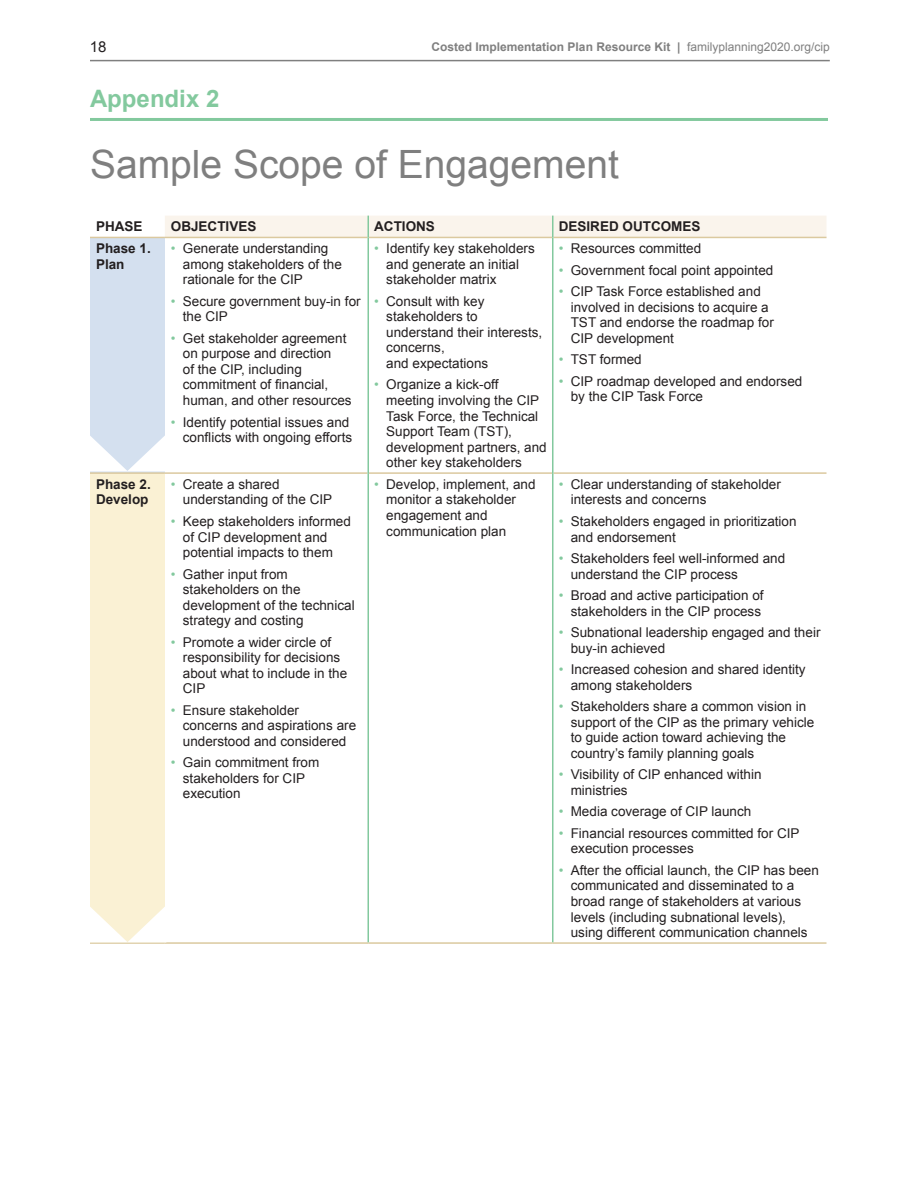
<style>
.page{position:relative;width:918px;height:1188px;background:#fff}
.page>*{position:absolute;margin:0;border:0;box-sizing:border-box;transform-origin:0 0}
.appendix_heads{font:39px "Arial";color:#7f7f7f}
.green_heads_w_rule{font:700 24px "Arial";color:#83c99e}
.t1{font:15px "Arial";color:#231f20}
.t2{font:13.5px/15.6px "Arial";color:#231f20}
.tabel_text{font:700 13.5px/15.5px "Arial";color:#231f20}
.t3{font:700 12px "Arial";color:#7f7f7f}
.s1{font-weight:400}
.s2{color:#83c99e}
</style>
<div class="page">
<hr style="left:90px;top:60px;width:740px;height:1px;background:#7f7f7f">
<hr style="left:90px;top:118px;width:738px;height:3px;background:#83c99e">
<div style="left:90px;top:237px;width:75px;height:236px;background:#d4e0ef"></div>
<div style="left:90px;top:473px;width:75px;height:470px;background:#faf1d4"></div>
<hr style="left:90px;top:237px;width:75px;height:1px;background:#dbc99f">
<hr style="left:165px;top:237px;width:203px;height:1px;background:#dbc99f">
<hr style="left:369px;top:237px;width:183px;height:1px;background:#dbc99f">
<hr style="left:554px;top:237px;width:272px;height:1px;background:#dbc99f">
<hr style="left:90px;top:472px;width:75px;height:2px;background:#dbc99f">
<hr style="left:165px;top:472px;width:203px;height:2px;background:#dbc99f">
<hr style="left:369px;top:472px;width:183px;height:2px;background:#dbc99f">
<hr style="left:554px;top:472px;width:272px;height:2px;background:#dbc99f">
<hr style="left:90px;top:942px;width:75px;height:2px;background:#dbc99f">
<hr style="left:165px;top:942px;width:203px;height:2px;background:#dbc99f">
<hr style="left:368px;top:942px;width:185px;height:2px;background:#dbc99f">
<hr style="left:553px;top:942px;width:273px;height:2px;background:#dbc99f">
<div style="left:165px;top:216px;width:661px;height:21px;background:#faf4ec"></div>
<hr style="left:552px;top:216px;width:2px;height:21px;background:#83c99e">
<hr style="left:368px;top:237px;width:1px;height:236px;background:#83c99e">
<hr style="left:552px;top:237px;width:2px;height:236px;background:#83c99e">
<hr style="left:368px;top:473px;width:1px;height:469px;background:#83c99e">
<hr style="left:552px;top:473px;width:2px;height:469px;background:#83c99e">
<svg style="left:90px;top:436px;width:75px;height:35px"></svg>
<svg style="left:90px;top:907px;width:75px;height:35px"></svg>
<p class="t1" style="left:90px;top:37px;width:18px">18</p>
<p class="t3" style="left:432px;top:39px;width:400px">Costed Implementation Plan Resource Kit | <span class="s1">familyplanning2020.org/cip</span></p>
<p class="green_heads_w_rule" style="left:90px;top:83px;width:131px">Appendix 2</p>
<p class="appendix_heads" style="left:90px;top:139px;width:530px">Sample Scope of Engagement</p>
<p class="tabel_text" style="left:96px;top:219px;width:48px">PHASE</p>
<p class="tabel_text" style="left:171px;top:219px;width:87px">OBJECTIVES</p>
<p class="tabel_text" style="left:374px;top:219px;width:62px">ACTIONS</p>
<p class="tabel_text" style="left:559px;top:219px;width:143px">DESIRED OUTCOMES</p>
<p class="tabel_text" style="left:96px;top:241px;width:56px">Phase 1.<br>Plan</p>
<p class="t2" style="left:183px;top:241px;width:161px;text-indent:-12px"><span class="s2">•</span> Generate understanding among stakeholders of the rationale for the CIP</p>
<p class="t2" style="left:183px;top:293px;width:179px;text-indent:-12px"><span class="s2">•</span> Secure government buy-in for the CIP</p>
<p class="t2" style="left:183px;top:331px;width:170px;text-indent:-12px"><span class="s2">•</span> Get stakeholder agreement on purpose and direction<br>of the CIP, including commitment of financial, human, and other resources</p>
<p class="t2" style="left:171px;top:414px;width:183px;text-align:right"><span class="s2">•</span> Identify potential issues and conflicts with ongoing efforts</p>
<p class="t2" style="left:386px;top:241px;width:150px;text-indent:-12px"><span class="s2">•</span> Identify key stakeholders and generate an initial stakeholder matrix</p>
<p class="t2" style="left:386px;top:293px;width:158px;text-indent:-12px"><span class="s2">•</span> Consult with key stakeholders to understand their interests, concerns,<br>and expectations</p>
<p class="t2" style="left:386px;top:377px;width:162px;text-indent:-12px"><span class="s2">•</span> Organize a kick-off meeting involving the CIP<br>Task Force, the Technical<br>Support Team (TST), development partners, and other key stakeholders</p>
<p class="t2" style="left:559px;top:241px;width:144px"><span class="s2">•</span> Resources committed</p>
<p class="t2" style="left:559px;top:262px;width:216px"><span class="s2">•</span> Government focal point appointed</p>
<p class="t2" style="left:571px;top:284px;width:205px;text-indent:-12px"><span class="s2">•</span> CIP Task Force established and involved in decisions to acquire a<br>TST and endorse the roadmap for<br>CIP development</p>
<p class="t2" style="left:559px;top:352px;width:85px"><span class="s2">•</span> TST formed</p>
<p class="t2" style="left:571px;top:374px;width:233px;text-indent:-12px"><span class="s2">•</span> CIP roadmap developed and endorsed by the CIP Task Force</p>
<p class="tabel_text" style="left:96px;top:477px;width:56px">Phase 2.<br>Develop</p>
<p class="t2" style="left:183px;top:477px;width:151px;text-indent:-12px"><span class="s2">•</span> Create a shared understanding of the CIP</p>
<p class="t2" style="left:183px;top:514px;width:170px;text-indent:-12px"><span class="s2">•</span> Keep stakeholders informed of CIP development and potential impacts to them</p>
<p class="t2" style="left:183px;top:566px;width:173px;text-indent:-12px"><span class="s2">•</span> Gather input from stakeholders on the development of the technical strategy and costing</p>
<p class="t2" style="left:183px;top:634px;width:166px;text-indent:-12px"><span class="s2">•</span> Promote a wider circle of responsibility for decisions about what to include in the<br>CIP</p>
<p class="t2" style="left:183px;top:702px;width:175px;text-indent:-12px"><span class="s2">•</span> Ensure stakeholder concerns and aspirations are understood and considered</p>
<p class="t2" style="left:183px;top:755px;width:138px;text-indent:-12px"><span class="s2">•</span> Gain commitment from stakeholders for CIP execution</p>
<p class="t2" style="left:386px;top:477px;width:151px;text-indent:-12px"><span class="s2">•</span> Develop, implement, and monitor a stakeholder engagement and communication plan</p>
<p class="t2" style="left:571px;top:477px;width:212px;text-indent:-12px"><span class="s2">•</span> Clear understanding of stakeholder interests and concerns</p>
<p class="t2" style="left:571px;top:514px;width:227px;text-indent:-12px"><span class="s2">•</span> Stakeholders engaged in prioritization and endorsement</p>
<p class="t2" style="left:571px;top:551px;width:216px;text-indent:-12px"><span class="s2">•</span> Stakeholders feel well-informed and understand the CIP process</p>
<p class="t2" style="left:559px;top:588px;width:206px;text-align:right"><span class="s2">•</span> Broad and active participation of stakeholders in the CIP process</p>
<p class="t2" style="left:571px;top:625px;width:251px;text-indent:-12px"><span class="s2">•</span> Subnational leadership engaged and their buy-in achieved</p>
<p class="t2" style="left:571px;top:662px;width:236px;text-indent:-12px"><span class="s2">•</span> Increased cohesion and shared identity among stakeholders</p>
<p class="t2" style="left:571px;top:699px;width:245px;text-indent:-12px"><span class="s2">•</span> Stakeholders share a common vision in support of the CIP as the primary vehicle to guide action toward achieving the country’s family planning goals</p>
<p class="t2" style="left:571px;top:767px;width:192px;text-indent:-12px"><span class="s2">•</span> Visibility of CIP enhanced within ministries</p>
<p class="t2" style="left:559px;top:804px;width:194px"><span class="s2">•</span> Media coverage of CIP launch</p>
<p class="t2" style="left:571px;top:826px;width:230px;text-indent:-12px"><span class="s2">•</span> Financial resources committed for CIP execution processes</p>
<p class="t2" style="left:571px;top:863px;width:250px;text-indent:-12px"><span class="s2">•</span> After the official launch, the CIP has been communicated and disseminated to a broad range of stakeholders at various levels (including subnational levels), using different communication channels</p>
</div>
